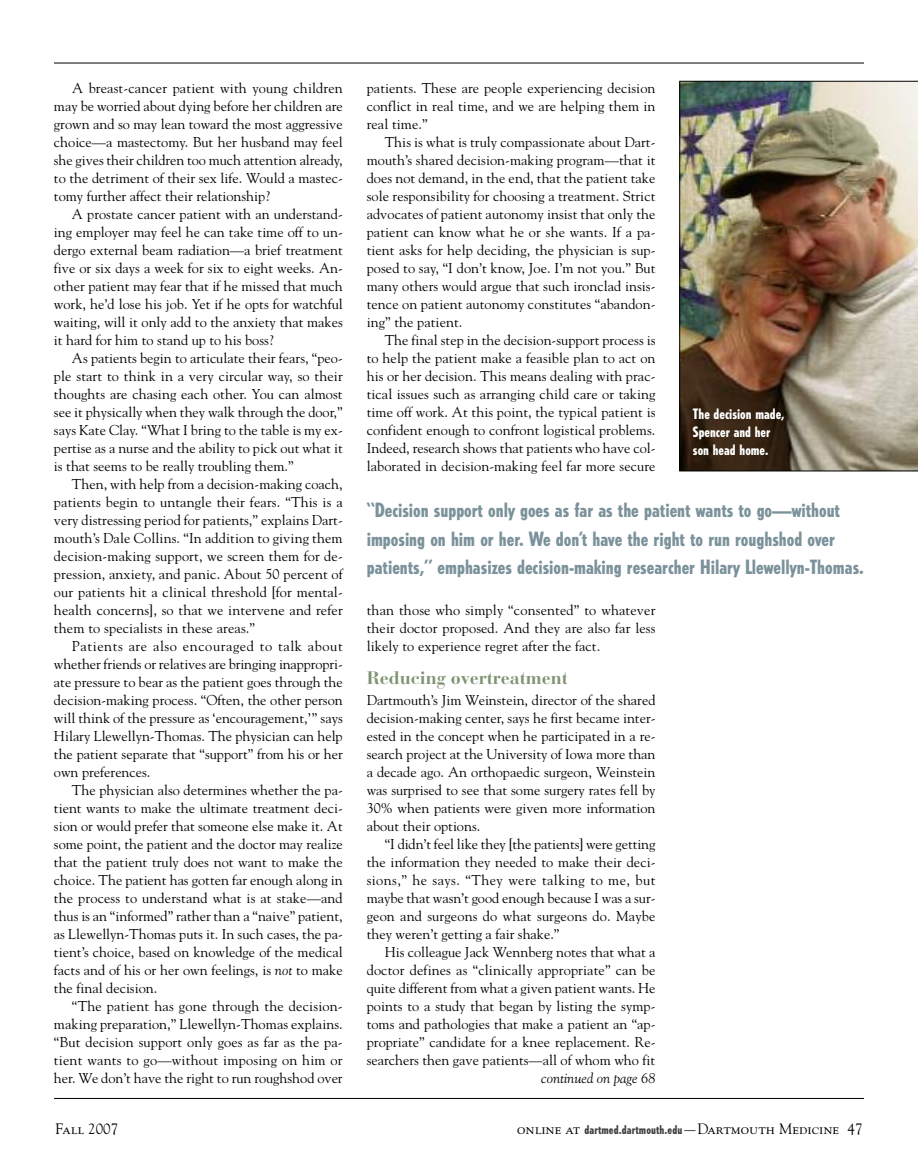
<style>
.page{position:relative;width:918px;height:1175px;background:#fff}
.page>*{position:absolute;margin:0;border:0;box-sizing:border-box;transform-origin:0 0}
.t1{font:800 condensed 19.5px/28.5px "Tempo";color:#7b929b}
.t2{font:700 18px "Bauer Bodoni";color:#7e9371}
.t3{font:15px "Goudy SC";color:#000}
.t4{font:14.25px/18px "Goudy";color:#000;text-align:justify}
.t5{font:800 condensed 14.25px/18px "Tempo";color:#fff}
.t6{font:italic 14.25px "Goudy";color:#000}
.s1{font-style:italic}
.s2{font-family:"Goudy"}
.s3{font-family:"Tempo";font-weight:800;font-stretch:condensed;font-size:12px;color:#404040}
</style>
<div class="page">
<hr style="left:54px;top:1098px;width:810px;height:1px;background:#000">
<hr style="left:54px;top:63px;width:810px;height:1px;background:#000">
<img style="left:679px;top:81px;width:239px;height:390px">
<p class="t4" style="left:54px;top:79px;width:290px;text-indent:18px">A breast-cancer patient with young children may be worried about dying before her children are grown and so may lean toward the most aggressive choice—a mastectomy. But her husband may feel she gives their children too much attention already, to the detriment of their sex life. Would a mastec&shy;tomy further affect their relationship?</p>
<p class="t4" style="left:54px;top:205px;width:290px;text-indent:18px">A prostate cancer patient with an understand&shy;ing employer may feel he can take time off to un&shy;dergo external beam radiation—a brief treatment five or six days a week for six to eight weeks. An&shy;other patient may fear that if he missed that much work, he’d lose his job. Yet if he opts for watchful waiting, will it only add to the anxiety that makes it hard for him to stand up to his boss?</p>
<p class="t4" style="left:54px;top:349px;width:290px;text-indent:18px">As patients begin to articulate their fears, “peo&shy;ple start to think in a very circular way, so their thoughts are chasing each other. You can almost see it physically when they walk through the door,” says Kate Clay. “What I bring to the table is my ex&shy;pertise as a nurse and the ability to pick out what it is that seems to be really troubling them.”</p>
<p class="t4" style="left:54px;top:475px;width:290px;text-indent:18px">Then, with help from a decision-making coach, patients begin to untangle their fears. “This is a very distressing period for patients,” explains Dart&shy;mouth’s Dale Collins. “In addition to giving them decision-making support, we screen them for de&shy;pression, anxiety, and panic. About 50 percent of our patients hit a clinical threshold [for mental&shy;health concerns], so that we intervene and refer them to specialists in these areas.”</p>
<p class="t4" style="left:54px;top:637px;width:290px;text-indent:18px">Patients are also encouraged to talk about whether friends or relatives are bringing inappropri&shy;ate pressure to bear as the patient goes through the decision-making process. “Often, the other person will think of the pressure as ‘encouragement,’” says Hilary Llewellyn-Thomas. The physician can help the patient separate that “support” from his or her own preferences.</p>
<p class="t4" style="left:54px;top:781px;width:290px;text-indent:18px">The physician also determines whether the pa&shy;tient wants to make the ultimate treatment deci&shy;sion or would prefer that someone else make it. At some point, the patient and the doctor may realize that the patient truly does not want to make the choice. The patient has gotten far enough along in the process to understand what is at stake—and thus is an “informed” rather than a “naive” patient, as Llewellyn-Thomas puts it. In such cases, the pa&shy;tient’s choice, based on knowledge of the medical facts and of his or her own feelings, is <span class="s1">not</span> to make the final decision.</p>
<p class="t4" style="left:54px;top:997px;width:290px;text-indent:18px">“The patient has gone through the decision&shy;making preparation,” Llewellyn-Thomas explains. “But decision support only goes as far as the pa&shy;tient wants to go—without imposing on him or her. We don’t have the right to run roughshod over</p>
<p class="t4" style="left:367px;top:79px;width:290px">patients. These are people experiencing decision conflict in real time, and we are helping them in real time.”</p>
<p class="t4" style="left:367px;top:133px;width:290px;text-indent:18px">This is what is truly compassionate about Dart&shy;mouth’s shared decision-making program—that it does not demand, in the end, that the patient take sole responsibility for choosing a treatment. Strict advocates of patient autonomy insist that only the patient can know what he or she wants. If a pa&shy;tient asks for help deciding, the physician is sup&shy;posed to say, “I don’t know, Joe. I’m not you.” But many others would argue that such ironclad insis&shy;tence on patient autonomy constitutes “abandon&shy;ing” the patient.</p>
<p class="t4" style="left:367px;top:331px;width:290px;text-indent:18px">The final step in the decision-support process is to help the patient make a feasible plan to act on his or her decision. This means dealing with prac&shy;tical issues such as arranging child care or taking time off work. At this point, the typical patient is confident enough to confront logistical problems.<br>Indeed, research shows that patients who have col&shy;laborated in decision-making feel far more secure</p>
<h1 class="t1" style="left:367px;top:497px;width:499px">“Decision support only goes as far as the patient wants to go—without imposing on him or her. We don’t have the right to run roughshod over patients,” emphasizes decision-making researcher Hilary Llewellyn-Thomas.</h1>
<p class="t4" style="left:367px;top:601px;width:290px">than those who simply “consented” to whatever their doctor proposed. And they are also far less likely to experience regret after the fact.</p>
<p class="t2" style="left:367px;top:671px;width:202px">Reducing overtreatment</p>
<p class="t4" style="left:367px;top:691px;width:290px">Dartmouth’s Jim Weinstein, director of the shared decision-making center, says he first became inter&shy;ested in the concept when he participated in a re&shy;search project at the University of Iowa more than a decade ago. An orthopaedic surgeon, Weinstein was surprised to see that some surgery rates fell by 30% when patients were given more information about their options.</p>
<p class="t4" style="left:367px;top:835px;width:290px;text-indent:18px">“I didn’t feel like they [the patients] were getting the information they needed to make their deci&shy;sions,” he says. “They were talking to me, but maybe that wasn’t good enough because I was a sur&shy;geon and surgeons do what surgeons do. Maybe they weren’t getting a fair shake.”</p>
<p class="t4" style="left:367px;top:943px;width:290px;text-indent:18px">His colleague Jack Wennberg notes that what a doctor defines as “clinically appropriate” can be quite different from what a given patient wants. He points to a study that began by listing the symp&shy;toms and pathologies that make a patient an “ap&shy;propriate” candidate for a knee replacement. Re&shy;searchers then gave patients—all of whom who fit</p>
<p class="t5" style="left:693px;top:405px;width:93px">The decision made,<br>Spencer and her son head home.</p>
<p class="t6" style="left:541px;top:1070px;width:116px">continued on page 68</p>
<p class="t3" style="left:56px;top:1122px;width:64px">Fall <span class="s2">2007</span></p>
<p class="t3" style="left:517px;top:1122px;width:347px">online at <span class="s3">dartmed.dartmouth.edu</span>—Dartmouth Medicine <span class="s2">47</span></p>
</div>
